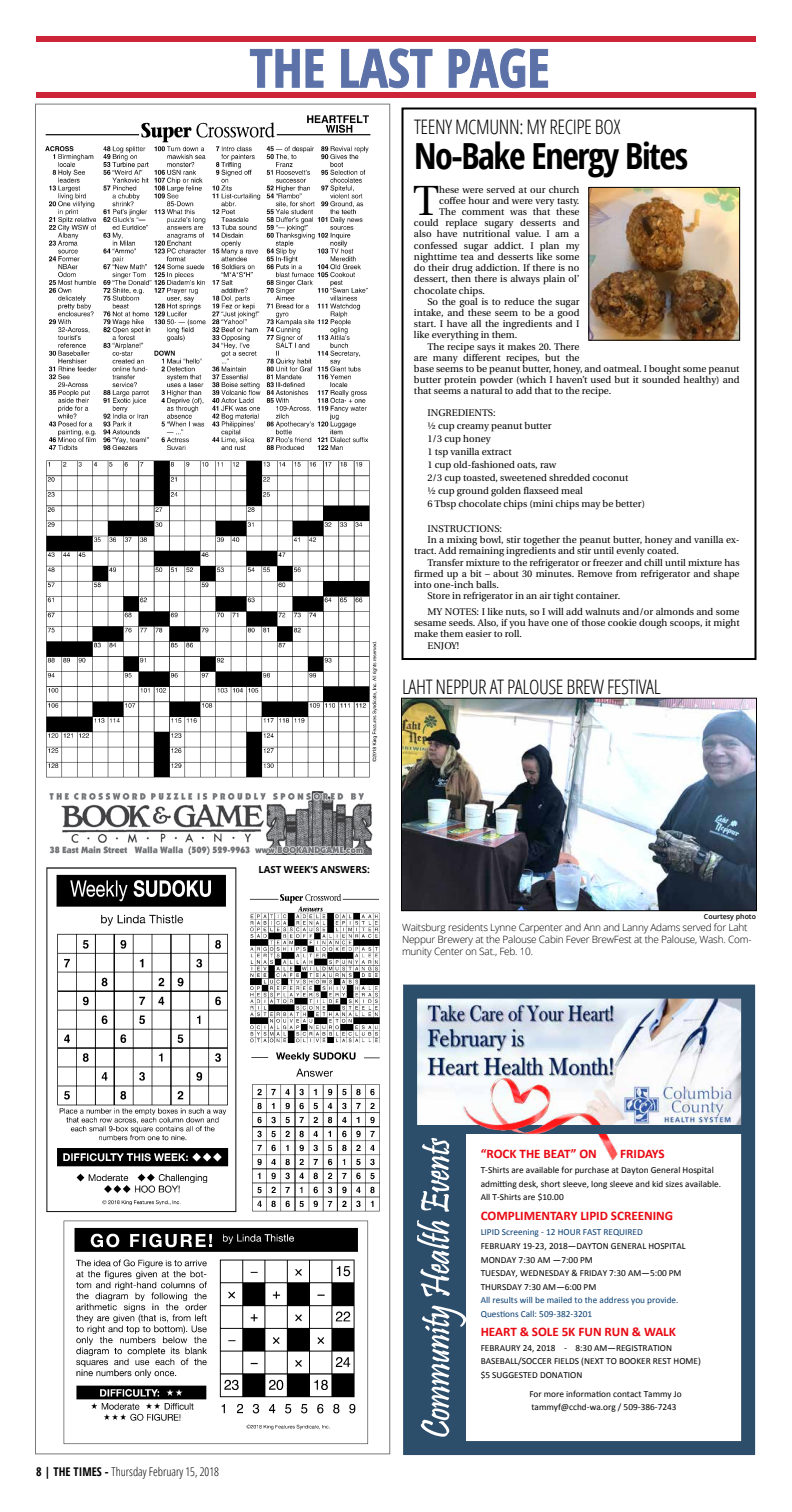
<style>
.page{position:relative;width:792px;height:1512px;background:#fff}
.page>*{position:absolute;margin:0;border:0;box-sizing:border-box;transform-origin:0 0}
.t1{font:700 condensed 53px "Open Sans";color:#5b71a7}
.t2{font:42.1px "Heuristica";color:#000}
.t3{font:700 condensed 36px "Open Sans";letter-spacing:-.04em;color:#000}
.t4{font:300 condensed 20px "Open Sans";letter-spacing:-.02em;color:#000}
.t5{font:700 13.1px "Calibri";color:#e90812}
.t6{font:300 condensed 12px "Open Sans";color:#000}
.t7{font:300 10px/12px "Open Sans";letter-spacing:-.02em;color:#000}
.t8{font:9.7px/13px "Heuristica";color:#000}
.t9{font:700 9.7px "Open Sans";color:#000}
.t10{font:9.3px/13.6px "Calibri";color:#000}
.t11{font:9.3px/13.6px "Calibri";color:#063d71}
.t12{font:600 7px "Open Sans";color:#000}
.s1{font-weight:700}
</style>
<div class="page">
<svg style="left:249px;top:48px;width:75px;height:40px"></svg>
<svg style="left:341px;top:48px;width:92px;height:41px"></svg>
<svg style="left:448px;top:48px;width:101px;height:41px"></svg>
<div style="left:36px;top:36px;width:720px;height:6px;background:#cd2438"></div>
<div style="left:36px;top:92px;width:720px;height:6px;background:#cd2438"></div>
<img style="left:49px;top:792px;width:324px;height:63px">
<img style="left:45px;top:115px;width:333px;height:663px">
<img style="left:251px;top:894px;width:129px;height:149px">
<img style="left:46px;top:867px;width:191px;height:346px">
<img style="left:251px;top:1052px;width:129px;height:160px">
<img style="left:63px;top:1220px;width:306px;height:225px">
<img style="left:591px;top:189px;width:147px;height:149px">
<div style="left:589px;top:187px;width:151px;height:153px;border:1px solid #000"></div>
<div style="left:402px;top:108px;width:354px;height:552px;border:2px solid #000"></div>
<img style="left:403px;top:700px;width:352px;height:209px">
<div style="left:401px;top:698px;width:356px;height:213px;border:1px solid #000"></div>
<img style="left:418px;top:1000px;width:322px;height:125px">
<div style="left:413px;top:1132px;width:53px;height:314px;background:#2d4e6b"></div>
<svg style="left:421px;top:1306px;width:45px;height:131px"></svg>
<svg style="left:418px;top:1220px;width:32px;height:76px"></svg>
<svg style="left:421px;top:1138px;width:28px;height:74px"></svg>
<div style="left:415px;top:1125px;width:167px;height:9px;background:#2d4e6b"></div>
<div style="left:403px;top:985px;width:352px;height:470px;border:14px solid #2d4e6b"></div>
<img style="left:459px;top:1065px;width:162px;height:96px">
<div style="left:576px;top:1125px;width:168px;height:9px;background:#2d4e6b"></div>
<h1 class="t1" style="left:250px;top:31px;width:302px">THE LAST PAGE</h1>
<h3 class="t4" style="left:414px;top:113px;width:208px">TEENY MCMUNN: MY RECIPE BOX</h3>
<h3 class="t3" style="left:414px;top:131px;width:276px">No-Bake Energy Bites</h3>
<h2 class="t2" style="left:413px;top:168px;width:28px">T</h2>
<p class="t8" style="left:439px;top:183px;width:142px">hese were served at our church</p>
<p class="t8" style="left:439px;top:194px;width:142px">coffee hour and were very tasty.</p>
<p class="t8" style="left:439px;top:205px;width:142px">The comment was that these</p>
<p class="t8" style="left:414px;top:217px;width:167px">could replace sugary desserts and</p>
<p class="t8" style="left:414px;top:228px;width:167px">also have nutritional value. I am a</p>
<p class="t8" style="left:414px;top:239px;width:167px">confessed sugar addict. I plan my</p>
<p class="t8" style="left:414px;top:250px;width:167px">nighttime tea and desserts like some</p>
<p class="t8" style="left:414px;top:261px;width:167px">do their drug addiction. If there is no</p>
<p class="t8" style="left:414px;top:273px;width:167px">dessert, then there is always plain ol’</p>
<p class="t8" style="left:414px;top:284px;width:73px">chocolate chips.</p>
<p class="t8" style="left:428px;top:295px;width:154px">So the goal is to reduce the sugar</p>
<p class="t8" style="left:414px;top:306px;width:167px">intake, and these seem to be a good</p>
<p class="t8" style="left:414px;top:317px;width:167px">start. I have all the ingredients and I</p>
<p class="t8" style="left:414px;top:329px;width:105px">like everything in them.</p>
<p class="t8" style="left:428px;top:340px;width:154px">The recipe says it makes 20. There</p>
<p class="t8" style="left:414px;top:351px;width:167px">are many different recipes, but the</p>
<p class="t8" style="left:414px;top:362px;width:327px">base seems to be peanut butter, honey, and oatmeal. I bought some peanut</p>
<p class="t8" style="left:414px;top:373px;width:327px">butter protein powder (which I haven’t used but it sounded healthy) and</p>
<p class="t8" style="left:414px;top:385px;width:199px">that seems a natural to add that to the recipe.</p>
<p class="t8" style="left:428px;top:407px;width:219px">INGREDIENTS:<br>½ cup creamy peanut butter<br>1/3 cup honey<br>1 tsp vanilla extract<br>1 cup old-fashioned oats, raw<br>2/3 cup toasted, sweetened shredded coconut<br>½ cup ground golden flaxseed meal<br>6 Tbsp chocolate chips (mini chips may be better)</p>
<p class="t8" style="left:428px;top:522px;width:76px">INSTRUCTIONS:</p>
<p class="t8" style="left:428px;top:534px;width:314px">In a mixing bowl, stir together the peanut butter, honey and vanilla ex-</p>
<p class="t8" style="left:414px;top:545px;width:267px">tract. Add remaining ingredients and stir until evenly coated.</p>
<p class="t8" style="left:428px;top:556px;width:314px">Transfer mixture to the refrigerator or freezer and chill until mixture has</p>
<p class="t8" style="left:414px;top:567px;width:327px">firmed up a bit – about 30 minutes. Remove from refrigerator and shape</p>
<p class="t8" style="left:414px;top:578px;width:86px">into one-inch balls.</p>
<p class="t8" style="left:428px;top:589px;width:194px">Store in refrigerator in an air tight container.</p>
<p class="t8" style="left:428px;top:605px;width:314px">MY NOTES: I like nuts, so I will add walnuts and/or almonds and some</p>
<p class="t8" style="left:414px;top:616px;width:327px">sesame seeds. Also, if you have one of those cookie dough scoops, it might</p>
<p class="t8" style="left:414px;top:628px;width:110px">make them easier to roll.</p>
<p class="t8" style="left:428px;top:639px;width:33px">ENJOY!</p>
<h3 class="t4" style="left:402px;top:673px;width:260px">LAHT NEPPUR AT PALOUSE BREW FESTIVAL</h3>
<p class="t9" style="left:258px;top:863px;width:113px">LAST WEEK’S ANSWERS:</p>
<p class="t12" style="left:704px;top:911px;width:54px">Courtesy photo</p>
<p class="t7" style="left:402px;top:921px;width:351px">Waitsburg residents Lynne Carpenter and Ann and Lanny Adams served for Laht<br>Neppur Brewery at the Palouse Cabin Fever BrewFest at the Palouse, Wash. Com&shy;munity Center on Sat., Feb. 10.</p>
<p class="t6" style="left:36px;top:1464px;width:185px"><span class="s1">8 | THE TIMES -</span> Thursday February 15, 2018</p>
<h3 class="t5" style="left:481px;top:1145px;width:117px">“ROCK THE BEAT” ON</h3>
<h3 class="t5" style="left:620px;top:1145px;width:46px">FRIDAYS</h3>
<p class="t10" style="left:481px;top:1163px;width:242px">T-Shirts are available for purchase at Dayton General Hospital admitting desk, short sleeve, long sleeve and kid sizes available.<br>All T-Shirts are $10.00</p>
<h3 class="t5" style="left:481px;top:1208px;width:194px">COMPLIMENTARY LIPID SCREENING</h3>
<p class="t11" style="left:481px;top:1226px;width:164px">LIPID Screening - 12 HOUR FAST REQUIRED</p>
<p class="t10" style="left:481px;top:1239px;width:206px">FEBRUARY 19-23, 2018—DAYTON GENERAL HOSPITAL MONDAY 7:30 AM —7:00 PM<br>TUESDAY, WEDNESDAY &amp; FRIDAY 7:30 AM—5:00 PM THURSDAY 7:30 AM—6:00 PM</p>
<p class="t11" style="left:481px;top:1293px;width:199px">All results will be mailed to the address you provide.<br>Questions Call: 509-382-3201</p>
<h3 class="t5" style="left:481px;top:1323px;width:197px">HEART &amp; SOLE 5K FUN RUN &amp; WALK</h3>
<p class="t10" style="left:481px;top:1341px;width:222px">FEBRAURY 24, 2018 - 8:30 AM—REGISTRATION<br>BASEBALL/SOCCER FIELDS (NEXT TO BOOKER REST HOME) $5 SUGGESTED DONATION</p>
<p class="t10" style="left:529px;top:1387px;width:154px">For more information contact Tammy Jo tammyf@cchd-wa.org / 509-386-7243</p>
</div>
